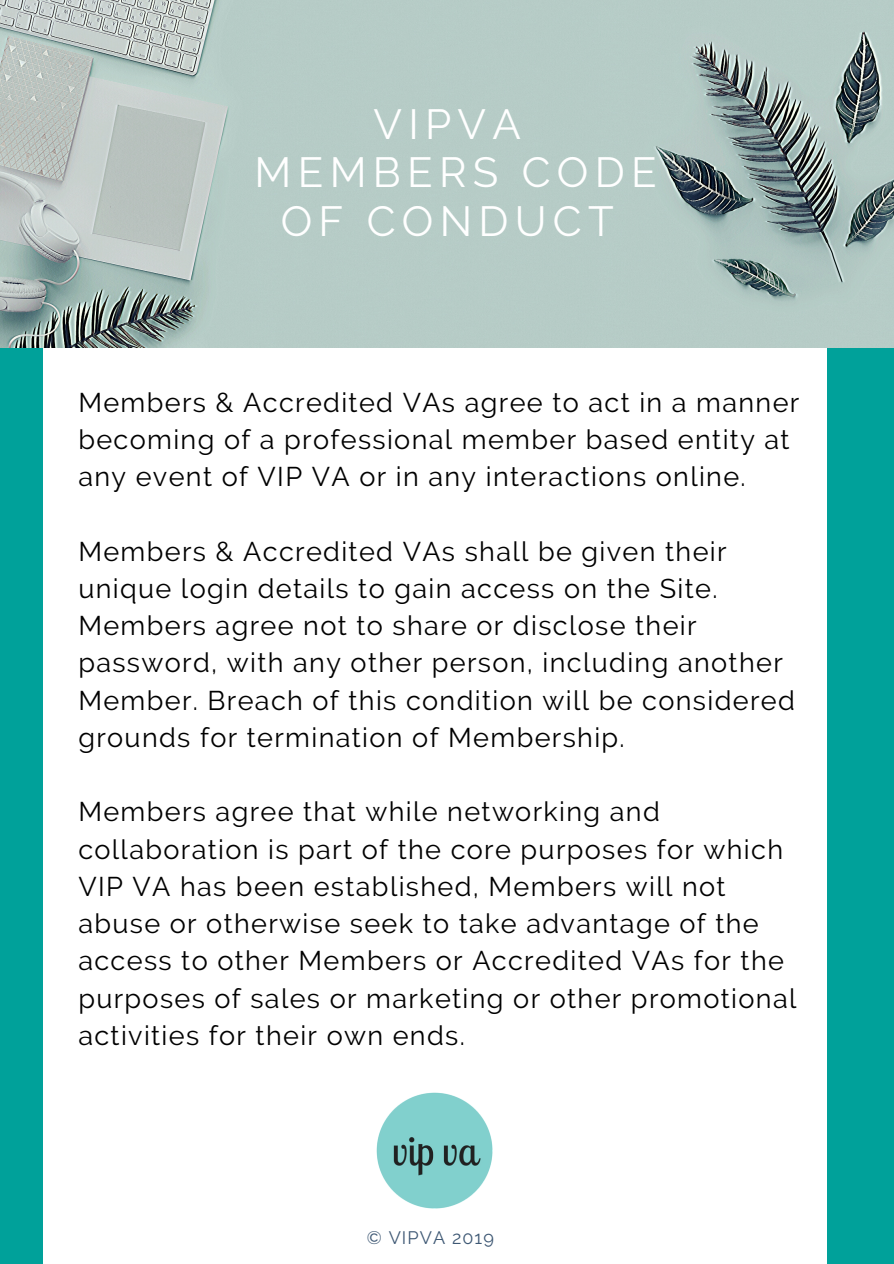
<style>
.page{position:relative;width:894px;height:1264px;background:#fff}
.page>*{position:absolute;margin:0;border:0;box-sizing:border-box;transform-origin:0 0}
.t1{font:42px/48.4px "Raleway";letter-spacing:.15em;color:#fff;text-align:center}
.t2{font:27px/37.2px "Raleway";letter-spacing:.05em;color:#000}
.t3{font:18px "Raleway";letter-spacing:.06em;color:#3e5874}
</style>
<div class="page">
<div style="left:0;top:0;width:893px;height:1263px;background:#00a19a"></div>
<div style="left:43px;top:263px;width:783px;height:1000px;background:#fff"></div>
<img style="left:0;top:0;width:893px;height:347px">
<img style="left:376px;top:1092px;width:117px;height:117px">
<h1 class="t1" style="left:254px;top:100px;width:403px">VIPVA<br>MEMBERS CODE<br>OF CONDUCT</h1>
<p class="t2" style="left:78px;top:383px;width:722px">Members &amp; Accredited VAs agree to act in a manner becoming of a professional member based entity at any event of VIP VA or in any interactions online.</p>
<p class="t2" style="left:78px;top:532px;width:717px">Members &amp; Accredited VAs shall be given their unique login details to gain access on the Site.<br>Members agree not to share or disclose their password, with any other person, including another Member. Breach of this condition will be considered grounds for termination of Membership.</p>
<p class="t2" style="left:78px;top:793px;width:719px">Members agree that while networking and collaboration is part of the core purposes for which VIP VA has been established, Members will not abuse or otherwise seek to take advantage of the access to other Members or Accredited VAs for the purposes of sales or marketing or other promotional activities for their own ends.</p>
<p class="t3" style="left:367px;top:1227px;width:128px">© VIPVA 2019</p>
</div>
